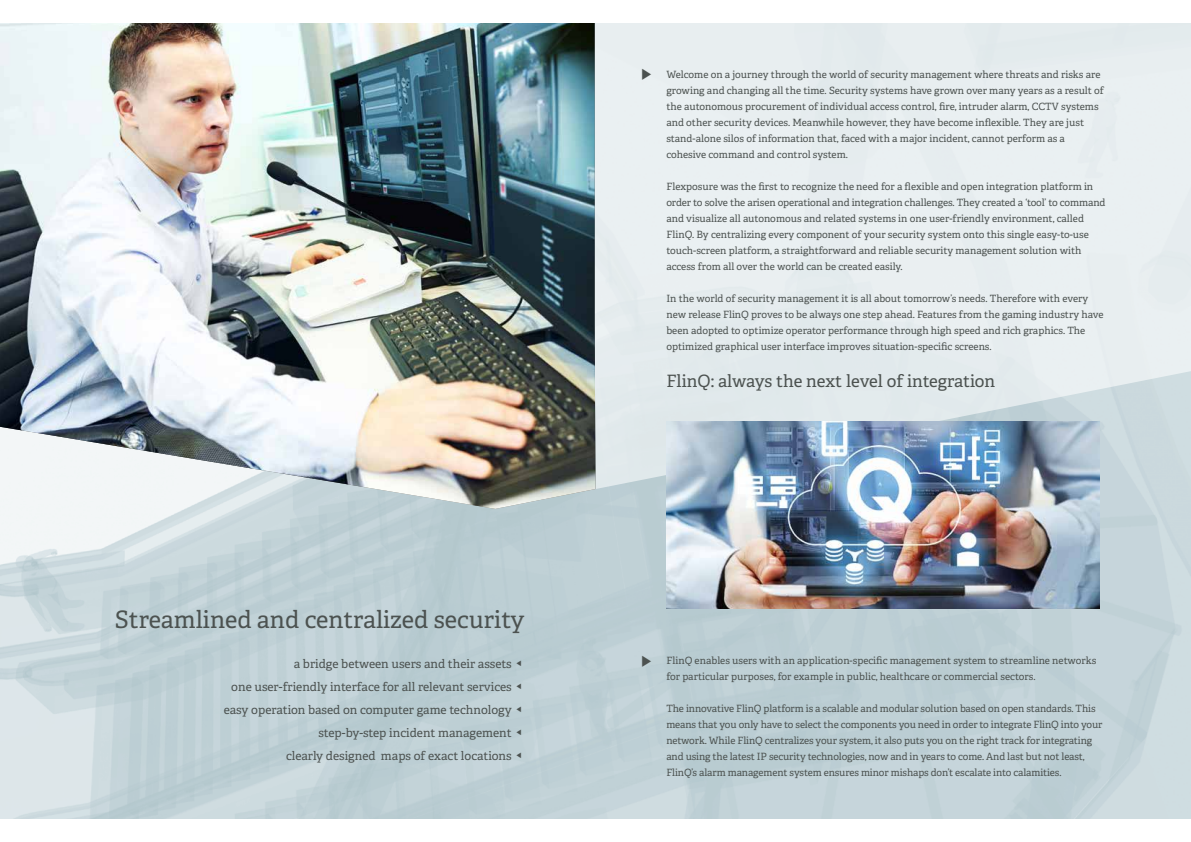
<style>
.page{position:relative;width:1191px;height:842px;background:#fff}
.page>*{position:absolute;margin:0;border:0;box-sizing:border-box;transform-origin:0 0}
.t1{font:48px "Adelle";color:#4c5250}
.t2{font:24px "Adelle";color:#4c5250}
.t3{font:17px "Adelle";color:#4c5250}
.t4{font:12px/23px "Adelle";color:#4c5250;text-align:right}
.t5{font:10px/16px "Adelle";color:#4c5250}
.s1{font-size:24px}
</style>
<div class="page">
<img style="left:0;top:509px;width:1191px;height:310px">
<svg style="left:595px;top:23px;width:596px;height:486px;background:#e4ecee"></svg>
<img style="left:0;top:23px;width:595px;height:486px">
<img style="left:666px;top:421px;width:433px;height:188px">
<h1 class="t1" style="left:655px;top:111px;width:22px;rotate:-180deg">•</h1>
<p class="t5" style="left:666px;top:66px;width:439px">Welcome on a journey through the world of security management where threats and risks are growing and changing all the time. Security systems have grown over many years as a result of the autonomous procurement of individual access control, fire, intruder alarm, CCTV systems and other security devices. Meanwhile however, they have become inflexible. They are just stand-alone silos of information that, faced with a major incident, cannot perform as a cohesive command and control system.</p>
<p class="t5" style="left:666px;top:178px;width:441px">Flexposure was the first to recognize the need for a flexible and open integration platform in order to solve the arisen operational and integration challenges. They created a ‘tool’ to command and visualize all autonomous and related systems in one user-friendly environment, called FlinQ. By centralizing every component of your security system onto this single easy-to-use touch-screen platform, a straightforward and reliable security management solution with access from all over the world can be created easily.</p>
<p class="t5" style="left:666px;top:290px;width:438px">In the world of security management it is all about tomorrow’s needs. Therefore with every new release FlinQ proves to be always one step ahead. Features from the gaming industry have been adopted to optimize operator performance through high speed and rich graphics. The optimized graphical user interface improves situation-specific screens.</p>
<h3 class="t3" style="left:666px;top:368px;width:330px">FlinQ: always the next level of integration</h3>
<h2 class="t2" style="left:115px;top:601px;width:411px">Streamlined and centralized security</h2>
<p class="t4" style="left:224px;top:652px;width:302px">a bridge between users and their assets <span class="s1">•<br></span>one user-friendly interface for all relevant services <span class="s1">• </span>easy operation based on computer game technology <span class="s1">• </span>step-by-step incident management <span class="s1">•<br></span>clearly designed maps of exact locations <span class="s1">•</span></p>
<h1 class="t1" style="left:655px;top:698px;width:22px;rotate:-180deg">•</h1>
<p class="t5" style="left:666px;top:652px;width:431px">FlinQ enables users with an application-specific management system to streamline networks for particular purposes, for example in public, healthcare or commercial sectors.</p>
<p class="t5" style="left:666px;top:700px;width:437px">The innovative FlinQ platform is a scalable and modular solution based on open standards. This means that you only have to select the components you need in order to integrate FlinQ into your network. While FlinQ centralizes your system, it also puts you on the right track for integrating and using the latest IP security technologies, now and in years to come. And last but not least, FlinQ’s alarm management system ensures minor mishaps don’t escalate into calamities.</p>
</div>
